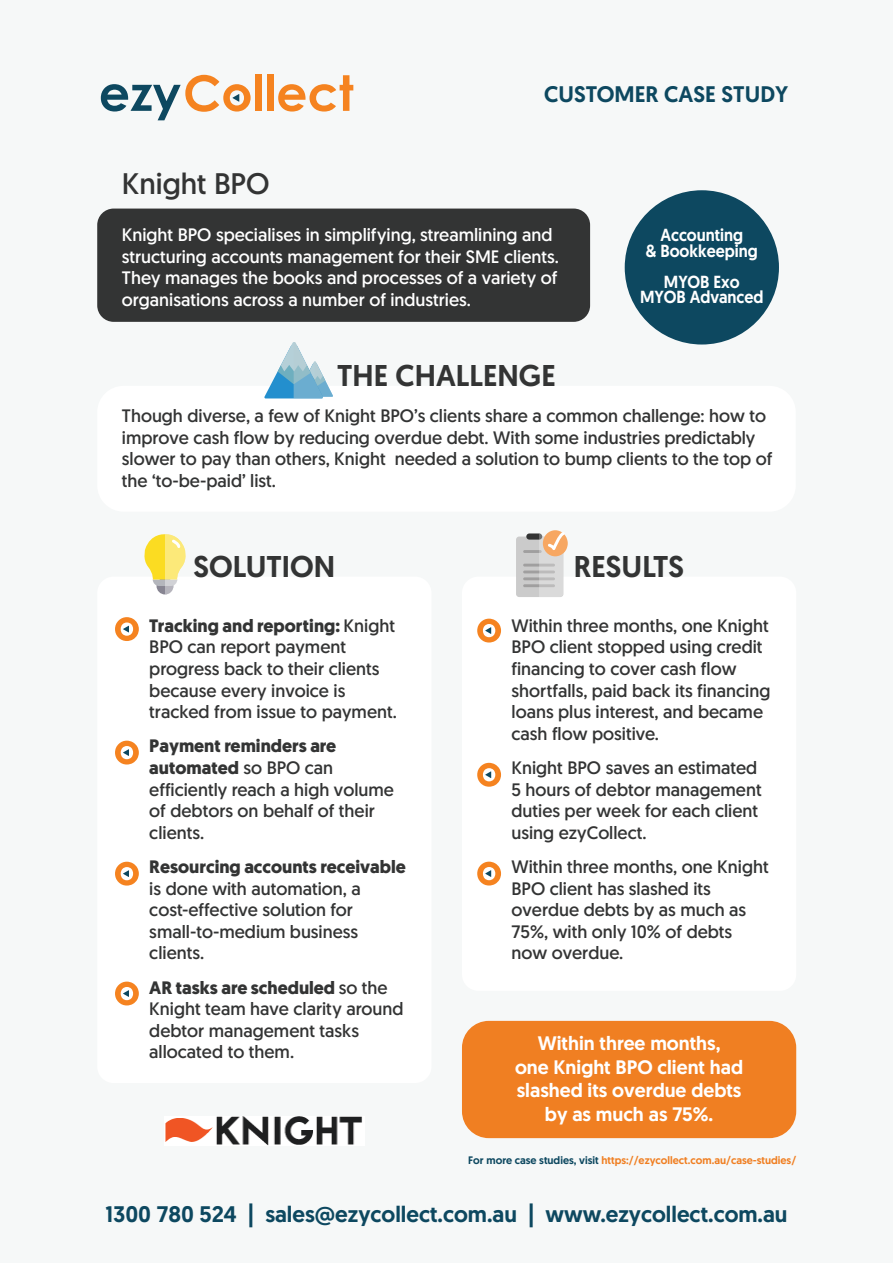
<style>
.page{position:relative;width:893px;height:1263px;background:#f6f8f8}
.page>*{position:absolute;margin:0;border:0;box-sizing:border-box;transform-origin:0 0}
.t1{font:500 30px "Geomanist";color:#333434}
.t2{font:29.7px "Geomanist";color:#333434}
.t3{font:500 22.5px "Geomanist";color:#0d4860}
.t4{font:500 19.5px/23.4px "Geomanist";color:#fff;text-align:center}
.t5{font:18px/21.6px "Geomanist";color:#333434}
.t6{font:18px/21.6px "Geomanist";color:#fff}
.t7{font:700 18px "Geomanist";color:#333434}
.t8{font:500 17.4px/15.5px "Geomanist";color:#fff;text-align:center;scale:.92 1}
.t9{font:500 10.8px "Geomanist";color:#f07f22}
.s1{font-weight:700}
.s2{color:#0d4860}
</style>
<div class="page">
<div style="left:255px;top:75px;width:7px;height:36px;background:#f58320"></div>
<div style="left:267px;top:75px;width:6px;height:36px;background:#f58320"></div>
<svg style="left:278px;top:75px;width:75px;height:37px"></svg>
<svg style="left:101px;top:75px;width:150px;height:45px"></svg>
<div style="left:625px;top:190px;width:154px;height:154px;background:#0d4860;border-radius:50%"></div>
<div style="left:97px;top:209px;width:493px;height:113px;background:#333434;border-radius:16px"></div>
<div style="left:97px;top:386px;width:699px;height:126px;background:#fff;border-radius:26px"></div>
<div style="left:97px;top:577px;width:334px;height:506px;background:#fff;border-radius:16px"></div>
<div style="left:462px;top:577px;width:334px;height:414px;background:#fff;border-radius:16px"></div>
<div style="left:462px;top:1021px;width:334px;height:117px;background:#f07f22;border-radius:27px"></div>
<svg style="left:477px;top:619px;width:24px;height:23px"></svg>
<svg style="left:477px;top:763px;width:24px;height:24px"></svg>
<svg style="left:477px;top:862px;width:24px;height:23px"></svg>
<svg style="left:115px;top:617px;width:24px;height:24px"></svg>
<svg style="left:115px;top:862px;width:24px;height:23px"></svg>
<svg style="left:115px;top:741px;width:24px;height:23px"></svg>
<svg style="left:115px;top:981px;width:24px;height:24px"></svg>
<img style="left:165px;top:1116px;width:197px;height:29px">
<svg style="left:264px;top:342px;width:69px;height:56px"></svg>
<svg style="left:144px;top:534px;width:42px;height:60px"></svg>
<div style="left:516px;top:536px;width:47px;height:61px;background:#cbcbcb;border-radius:3px"></div>
<div style="left:526px;top:533px;width:16px;height:7px;background:#333434;border-radius:3px"></div>
<hr style="left:523px;top:550px;width:19px;height:3px;background:#a09f9f">
<hr style="left:523px;top:564px;width:32px;height:2px;background:#a09f9f">
<hr style="left:523px;top:570px;width:32px;height:3px;background:#a09f9f">
<hr style="left:523px;top:577px;width:32px;height:3px;background:#a09f9f">
<hr style="left:523px;top:584px;width:32px;height:3px;background:#a09f9f">
<svg style="left:539px;top:530px;width:29px;height:67px"></svg>
<h2 class="t2" style="left:122px;top:165px;width:149px">Knight BPO</h2>
<p class="t3" style="left:544px;top:79px;width:245px">CUSTOMER CASE STUDY</p>
<p class="t6" style="left:122px;top:224px;width:439px">Knight BPO specialises in simplifying, streamlining and structuring accounts management for their SME clients.<br>They manages the books and processes of a variety of organisations across a number of industries.</p>
<h1 class="t1" style="left:337px;top:355px;width:220px">THE CHALLENGE</h1>
<p class="t8" style="left:646px;top:227px;width:123px">Accounting<br>&amp; Bookkeeping</p>
<p class="t8" style="left:640px;top:274px;width:136px">MYOB Exo<br>MYOB Advanced</p>
<p class="t5" style="left:122px;top:405px;width:652px">Though diverse, a few of Knight BPO’s clients share a common challenge: how to improve cash flow by reducing overdue debt. With some industries predictably slower to pay than others, Knight needed a solution to bump clients to the top of the ‘to-be-paid’ list.</p>
<h1 class="t1" style="left:194px;top:546px;width:143px">SOLUTION</h1>
<h1 class="t1" style="left:574px;top:546px;width:112px">RESULTS</h1>
<p class="t5" style="left:149px;top:614px;width:249px"><span class="s1">Tracking and reporting:</span> Knight<br>BPO can report payment progress back to their clients because every invoice is tracked from issue to payment.</p>
<p class="t5" style="left:149px;top:735px;width:246px"><span class="s1">Payment reminders are automated</span> so BPO can efficiently reach a high volume of debtors on behalf of their clients.</p>
<p class="t7" style="left:149px;top:855px;width:258px">Resourcing accounts receivable</p>
<p class="t5" style="left:149px;top:877px;width:213px">is done with automation, a cost-effective solution for small-to-medium business clients.</p>
<p class="t5" style="left:149px;top:976px;width:256px"><span class="s1">AR tasks are scheduled</span> so the<br>Knight team have clarity around debtor management tasks allocated to them.</p>
<p class="t5" style="left:512px;top:614px;width:260px">Within three months, one Knight<br>BPO client stopped using credit financing to cover cash flow shortfalls, paid back its financing loans plus interest, and became cash flow positive.</p>
<p class="t5" style="left:512px;top:756px;width:252px">Knight BPO saves an estimated<br>5 hours of debtor management duties per week for each client using ezyCollect.</p>
<p class="t5" style="left:512px;top:855px;width:259px">Within three months, one Knight<br>BPO client has slashed its overdue debts by as much as<br>75%, with only 10% of debts now overdue.</p>
<p class="t4" style="left:515px;top:1032px;width:230px">Within three months,<br>one Knight BPO client had slashed its overdue debts by as much as 75%.</p>
<p class="t9" style="left:468px;top:1153px;width:330px"><span class="s2">For more case studies, visit</span> https://ezycollect.com.au/case-studies/</p>
<p class="t3" style="left:106px;top:1199px;width:683px">1300 780 524 | sales@ezycollect.com.au | www.ezycollect.com.au</p>
</div>
